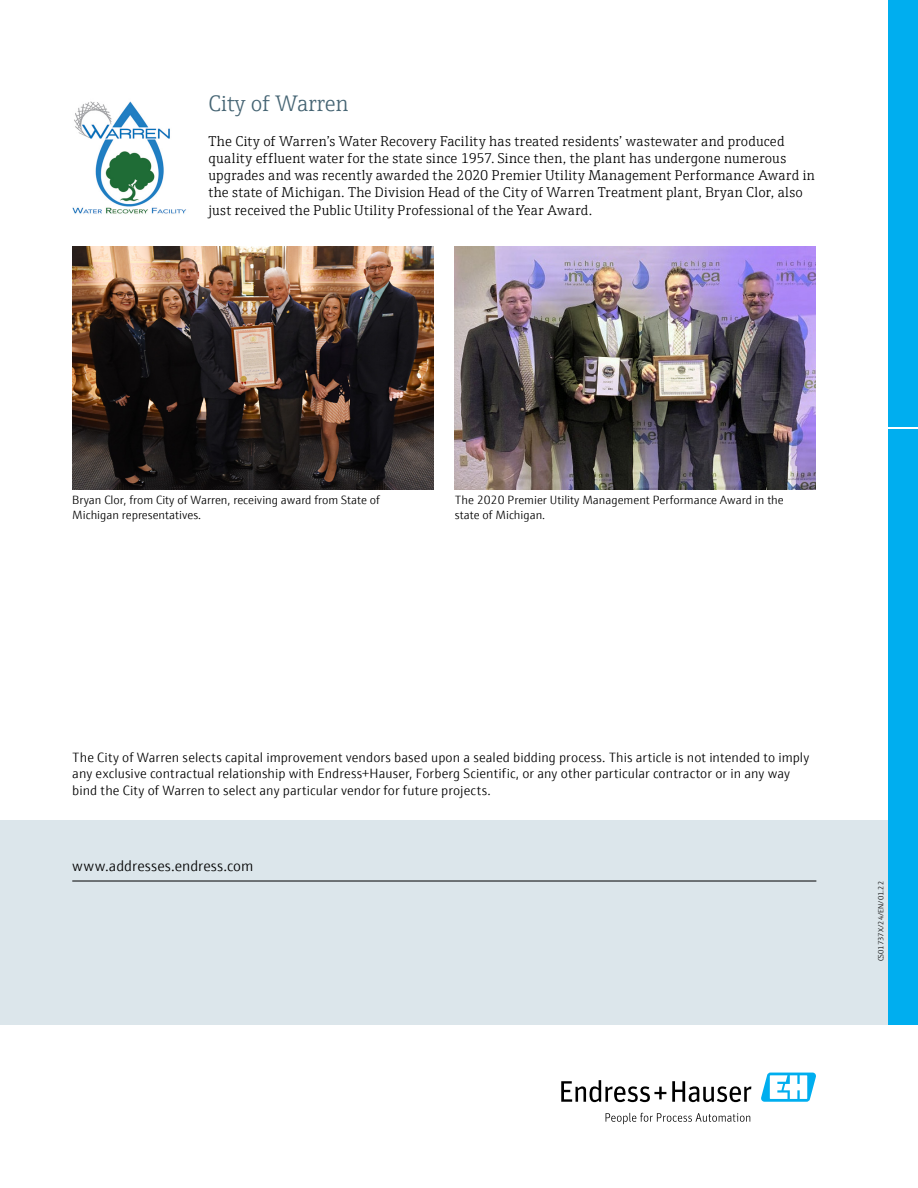
<style>
.page{position:relative;width:918px;height:1188px;background:#fff}
.page>*{position:absolute;margin:0;border:0;box-sizing:border-box;transform-origin:0 0}
.t1{font:300 22.5px "E+H Serif";color:#456473}
.t2{font:300 15px "E+H Sans";letter-spacing:.005em;color:#000}
.t3{font:300 14.25px/17.2px "E+H Serif";letter-spacing:.015em;color:#000}
.t4{font:300 13.5px/16.5px "E+H Sans";letter-spacing:.005em;color:#000}
.t5{font:300 12px/15px "E+H Sans";color:#000}
.t6{font:300 7.5px "E+H Sans";color:#000}
</style>
<div class="page">
<svg style="left:561px;top:1080px;width:105px;height:22px"></svg>
<svg style="left:672px;top:1081px;width:79px;height:21px"></svg>
<svg style="left:606px;top:1113px;width:144px;height:11px"></svg>
<svg style="left:761px;top:1073px;width:55px;height:29px"></svg>
<div style="left:0;top:820px;width:889px;height:204px;background:#dce6eb"></div>
<div style="left:888px;top:0;width:30px;height:427px;background:#00aeef"></div>
<div style="left:888px;top:429px;width:30px;height:596px;background:#00aeef"></div>
<hr style="left:72px;top:881px;width:744px;height:1px;background:#000">
<img style="left:455px;top:246px;width:361px;height:243px">
<img style="left:73px;top:246px;width:360px;height:243px">
<img style="left:72px;top:101px;width:114px;height:113px">
<h1 class="t1" style="left:208px;top:87px;width:142px">City of Warren</h1>
<p class="t3" style="left:208px;top:131px;width:608px">The City of Warren’s Water Recovery Facility has treated residents’ wastewater and produced quality effluent water for the state since 1957. Since then, the plant has undergone numerous upgrades and was recently awarded the 2020 Premier Utility Management Performance Award in the state of Michigan. The Division Head of the City of Warren Treatment plant, Bryan Clor, also just received the Public Utility Professional of the Year Award.</p>
<p class="t5" style="left:72px;top:492px;width:309px">Bryan Clor, from City of Warren, receiving award from State of<br>Michigan representatives.</p>
<p class="t5" style="left:455px;top:492px;width:330px">The 2020 Premier Utility Management Performance Award in the state of Michigan.</p>
<p class="t4" style="left:72px;top:748px;width:739px">The City of Warren selects capital improvement vendors based upon a sealed bidding process. This article is not intended to imply any exclusive contractual relationship with Endress+Hauser, Forberg Scientific, or any other particular contractor or in any way bind the City of Warren to select any particular vendor for future projects.</p>
<p class="t2" style="left:72px;top:855px;width:183px">www.addresses.endress.com</p>
<p class="t6" style="left:875px;top:961px;width:82px;rotate:-90deg">CS01737X/24/EN/01.22</p>
</div>
